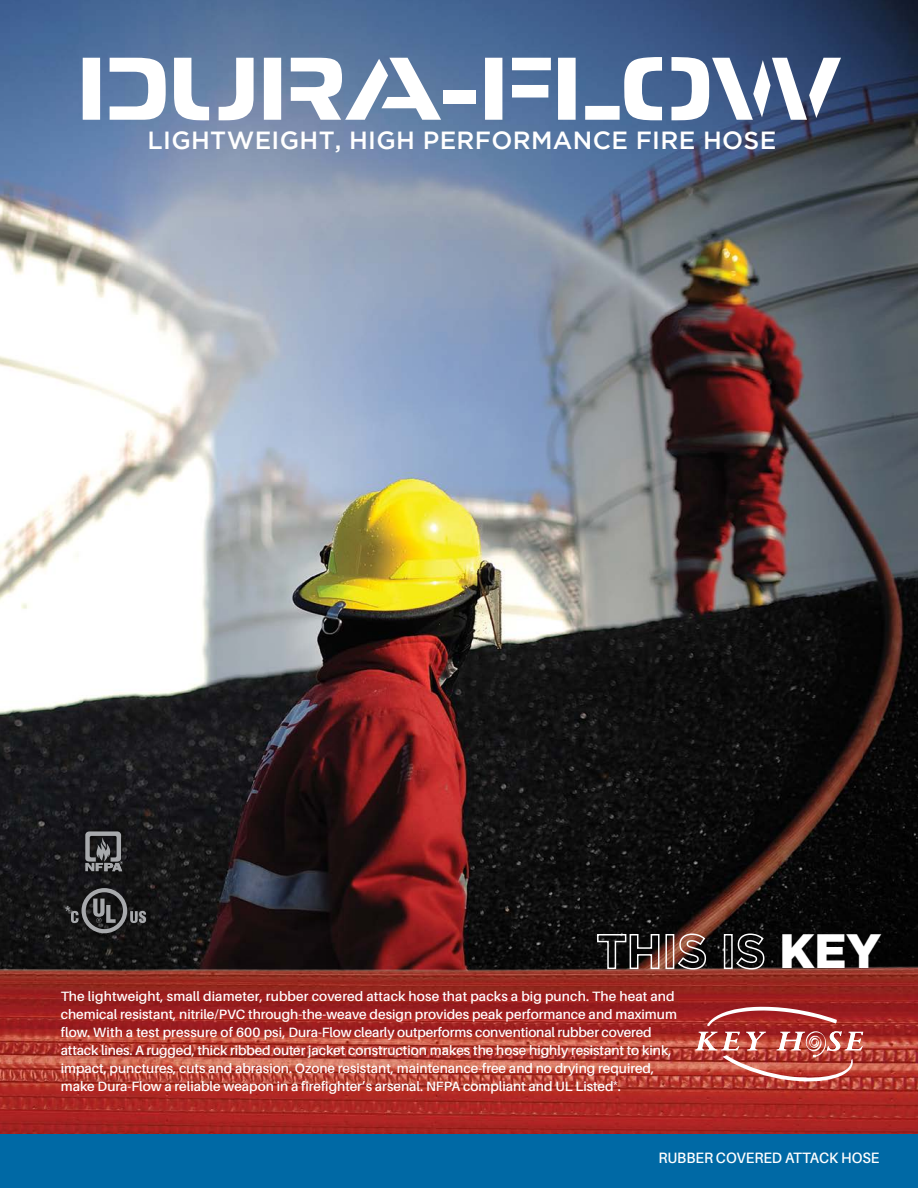
<style>
.page{position:relative;width:918px;height:1188px;background:#fff}
.page>*{position:absolute;margin:0;border:0;box-sizing:border-box;transform-origin:0 0}
.t1{font:93px "Advera Stencil AIOP";letter-spacing:-.1em;color:#fff}
.t2{font:900 48px "Gotham";color:#fff}
.t3{font:500 24.75px "Gotham";letter-spacing:.015em;color:#fff}
.t4{font:600 15px "Aileron";color:#fff;scale:.95 1}
.t5{font:600 13.5px/18px "Aileron";color:#fff}
.t6{font:700 12.75px "Aileron";color:#a7a9ac}
</style>
<div class="page">
<img style="left:0;top:0;width:918px;height:950px">
<img style="left:0;top:950px;width:918px;height:184px">
<div style="left:0;top:1134px;width:918px;height:54px;background:#0069a5"></div>
<div style="left:59px;top:900px;width:20px;height:19px;background:#151515"></div>
<svg style="left:596px;top:933px;width:64px;height:37px;background:#443d3b"></svg>
<div style="left:665px;top:934px;width:9px;height:35px;border:2px solid #fff"></div>
<svg style="left:677px;top:933px;width:30px;height:37px"></svg>
<div style="left:724px;top:934px;width:9px;height:35px;border:2px solid #fff"></div>
<svg style="left:735px;top:933px;width:30px;height:37px"></svg>
<div style="left:64px;top:881px;width:91px;height:61px;background:#000;opacity:.5"></div>
<svg style="left:71px;top:888px;width:75px;height:45px;background:#3e3e40"></svg>
<div style="left:78px;top:824px;width:53px;height:56px;background:#000;opacity:.5"></div>
<svg style="left:85px;top:831px;width:38px;height:40px;background:#606163"></svg>
<svg style="left:695px;top:1006px;width:168px;height:75px;background:#bd5852"></svg>
<h1 class="t1" style="left:73px;top:35px;width:774px">DURA-FLOW</h1>
<h3 class="t3" style="left:148px;top:126px;width:630px">LIGHTWEIGHT, HIGH PERFORMANCE FIRE HOSE</h3>
<p class="t6" style="left:64px;top:901px;width:9px">*</p>
<h2 class="t2" style="left:780px;top:924px;width:103px">KEY</h2>
<p class="t5" style="left:61px;top:987px;width:618px">The lightweight, small diameter, rubber covered attack hose that packs a big punch. The heat and chemical resistant, nitrile/PVC through-the-weave design provides peak performance and maximum flow. With a test pressure of 600 psi, Dura-Flow clearly outperforms conventional rubber covered attack lines. A rugged, thick ribbed outer jacket construction makes the hose highly resistant to kink, impact, punctures, cuts and abrasion. Ozone resistant, maintenance-free and no drying required, make Dura-Flow a reliable weapon in a firefighter’s arsenal. NFPA compliant and UL Listed<sup>*</sup>.</p>
<p class="t4" style="left:658px;top:1150px;width:234px">RUBBER COVERED ATTACK HOSE</p>
</div>
